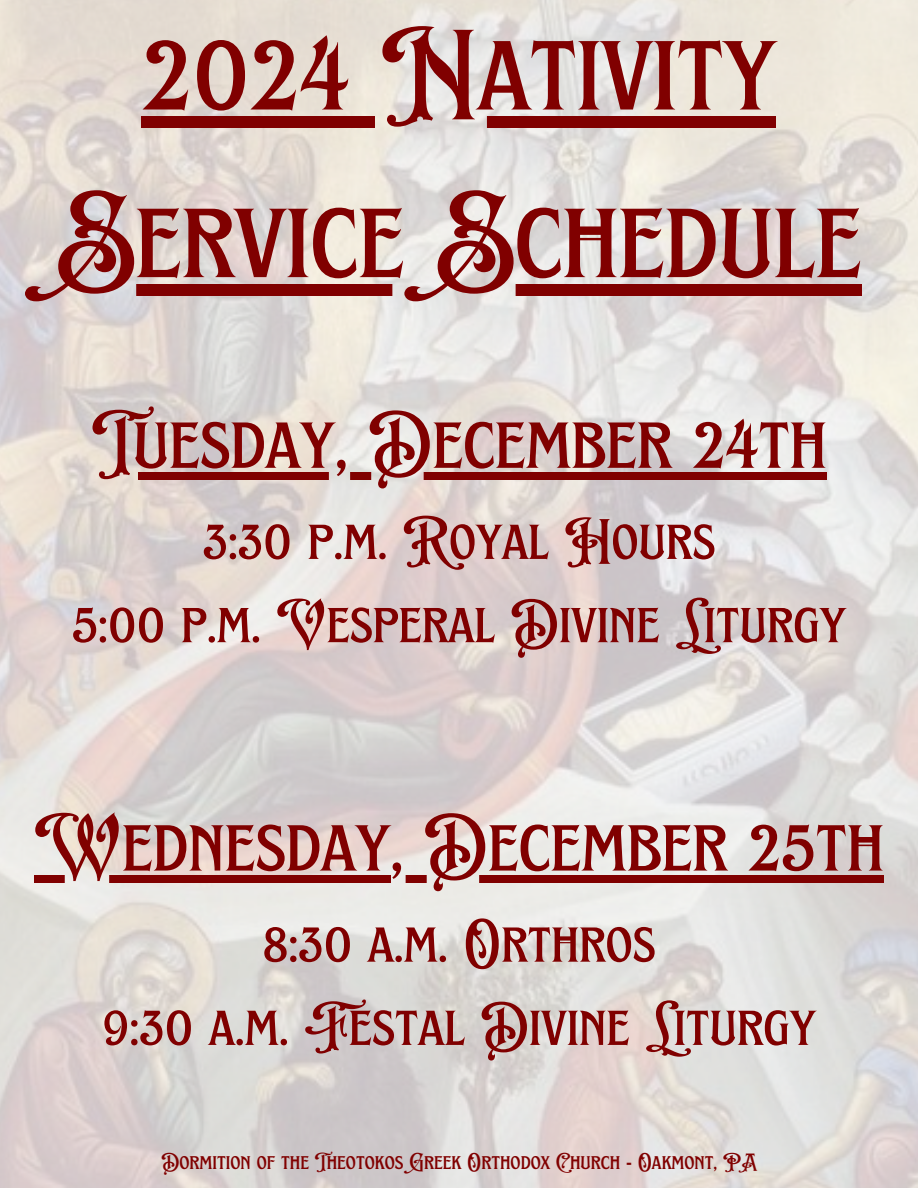
<style>
.page{position:relative;width:918px;height:1188px;background:#fff}
.page>*{position:absolute;margin:0;border:0;box-sizing:border-box;transform-origin:0 0}
.t1{font:120px "EFCO Brookshire";color:#800000}
.t2{font:79.5px "EFCO Brookshire";color:#800000}
.t3{font:60px/83.2px "EFCO Brookshire";color:#800000;text-align:center}
.t4{font:22.5px "EFCO Brookshire";color:#800000}
</style>
<div class="page">
<img style="left:0;top:0;width:918px;height:1188px">
<svg style="left:142px;top:116px;width:634px;height:12px;background:#912726"></svg>
<svg style="left:56px;top:284px;width:806px;height:11px;background:#983737"></svg>
<svg style="left:91px;top:472px;width:736px;height:8px;background:#902423"></svg>
<div style="left:34px;top:875px;width:356px;height:8px;background:#800000"></div>
<div style="left:390px;top:875px;width:494px;height:8px;background:#800000"></div>
<p class="t1" style="left:142px;top:-1px;width:636px">2024 Nativity</p>
<h1 class="t1" style="left:56px;top:166px;width:807px">Service Schedule</h1>
<h2 class="t2" style="left:91px;top:395px;width:737px">Tuesday, December 24th</h2>
<h2 class="t3" style="left:72px;top:498px;width:775px">3:30 p.m. Royal Hours<br>5:00 p.m. Vesperal Divine Liturgy</h2>
<p class="t2" style="left:34px;top:797px;width:851px">Wednesday, December 25th</p>
<p class="t3" style="left:102px;top:901px;width:715px">8:30 a.m. Orthros<br>9:30 a.m. Festal Divine Liturgy</p>
<h2 class="t4" style="left:161px;top:1148px;width:596px">Dormition of the Theotokos Greek Orthodox Church - Oakmont, PA</h2>
</div>
